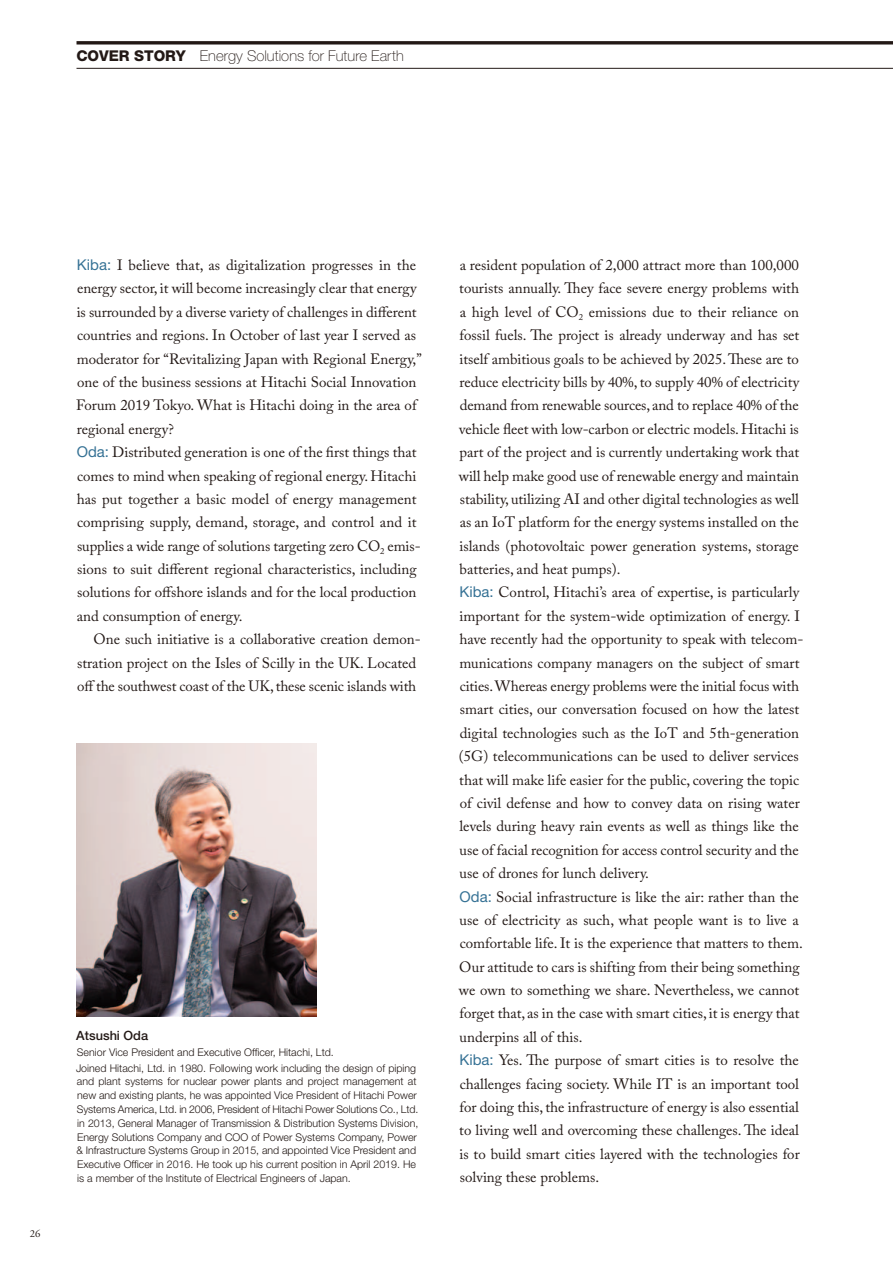
<style>
.page{position:relative;width:893px;height:1263px;background:#fff}
.page>*{position:absolute;margin:0;border:0;box-sizing:border-box;transform-origin:0 0}
.t1{font:14.85px/23.4px "Adobe Caslon Pro";color:#231916}
.t2{font:100 14.85px "Helvetica Neue LT Std";letter-spacing:.005em;color:#231916}
.t3{font:500 12.75px "Helvetica Neue LT Std";color:#231916}
.t4{font:300 10.65px/13.8px "Helvetica Neue LT Std";color:#231916}
.t5{font:10.65px "Adobe Garamond Pro";color:#231916}
.s1{font-weight:800}
.s2{font-family:"Helvetica Neue LT Std";color:#367295}
.s3{color:#fff}
</style>
<div class="page">
<svg style="left:76px;top:41px;width:816px;height:4px;background:#433b38"></svg>
<hr style="left:76px;top:68px;width:816px;height:1px;background:#231916">
<img style="left:76px;top:744px;width:240px;height:272px">
<p class="t2" style="left:76px;top:48px;width:329px"><span class="s1">COVER STORY</span> Energy Solutions for Future Earth</p>
<p class="t1" style="left:76px;top:255px;width:347px"><span class="s2">Kiba:</span> I believe that, as digitalization progresses in the energy sector, it will become increasingly clear that energy is surrounded by a diverse variety of challenges in different countries and regions. In October of last year I served as moderator for “Revitalizing Japan with Regional Energy,” one of the business sessions at Hitachi Social Innovation Forum 2019 Tokyo. What is Hitachi doing in the area of regional energy?<br><span class="s2">Oda:</span> Distributed generation is one of the first things that comes to mind when speaking of regional energy. Hitachi has put together a basic model of energy management comprising supply, demand, storage, and control and it supplies a wide range of solutions targeting zero CO<sub>2</sub> emis&shy;sions to suit different regional characteristics, including solutions for offshore islands and for the local production and consumption of energy.</p>
<p class="t1" style="left:77px;top:629px;width:345px;text-indent:16px">One such initiative is a collaborative creation demon&shy;stration project on the Isles of Scilly in the UK. Located off the southwest coast of the UK, these scenic islands with</p>
<p class="t5" style="left:30px;top:1228px;width:15px">26<span class="s3">.</span></p>
<p class="t3" style="left:76px;top:1028px;width:73px">Atsushi Oda</p>
<p class="t4" style="left:76px;top:1045px;width:342px;line-height:15.9px">Senior Vice President and Executive Officer, Hitachi, Ltd.<br>Joined Hitachi, Ltd. in 1980. Following work including the design of piping</p>
<p class="t4" style="left:76px;top:1076px;width:343px">and plant systems for nuclear power plants and project management at new and existing plants, he was appointed Vice President of Hitachi Power Systems America, Ltd. in 2006, President of Hitachi Power Solutions Co., Ltd. in 2013, General Manager of Transmission &amp; Distribution Systems Division, Energy Solutions Company and COO of Power Systems Company, Power &amp; Infrastructure Systems Group in 2015, and appointed Vice President and Executive Officer in 2016. He took up his current position in April 2019. He is a member of the Institute of Electrical Engineers of Japan.</p>
<p class="t1" style="left:459px;top:255px;width:346px">a resident population of 2,000 attract more than 100,000 tourists annually. They face severe energy problems with a high level of CO<sub>2</sub> emissions due to their reliance on fossil fuels. The project is already underway and has set itself ambitious goals to be achieved by 2025. These are to reduce electricity bills by 40%, to supply 40% of electricity demand from renewable sources, and to replace 40% of the vehicle fleet with low-carbon or electric models. Hitachi is part of the project and is currently undertaking work that will help make good use of renewable energy and maintain stability, utilizing AI and other digital technologies as well as an IoT platform for the energy systems installed on the islands (photovoltaic power generation systems, storage batteries, and heat pumps).<br><span class="s2">Kiba:</span> Control, Hitachi’s area of expertise, is particularly important for the system-wide optimization of energy. I have recently had the opportunity to speak with telecom&shy;munications company managers on the subject of smart cities. Whereas energy problems were the initial focus with smart cities, our conversation focused on how the latest digital technologies such as the IoT and 5th-generation (5G) telecommunications can be used to deliver services that will make life easier for the public, covering the topic of civil defense and how to convey data on rising water levels during heavy rain events as well as things like the use of facial recognition for access control security and the use of drones for lunch delivery.<br><span class="s2">Oda:</span> Social infrastructure is like the air: rather than the use of electricity as such, what people want is to live a comfortable life. It is the experience that matters to them.<br>Our attitude to cars is shifting from their being something we own to something we share. Nevertheless, we cannot forget that, as in the case with smart cities, it is energy that underpins all of this.<br><span class="s2">Kiba:</span> Yes. The purpose of smart cities is to resolve the challenges facing society. While IT is an important tool for doing this, the infrastructure of energy is also essential to living well and overcoming these challenges. The ideal is to build smart cities layered with the technologies for solving these problems.</p>
</div>
